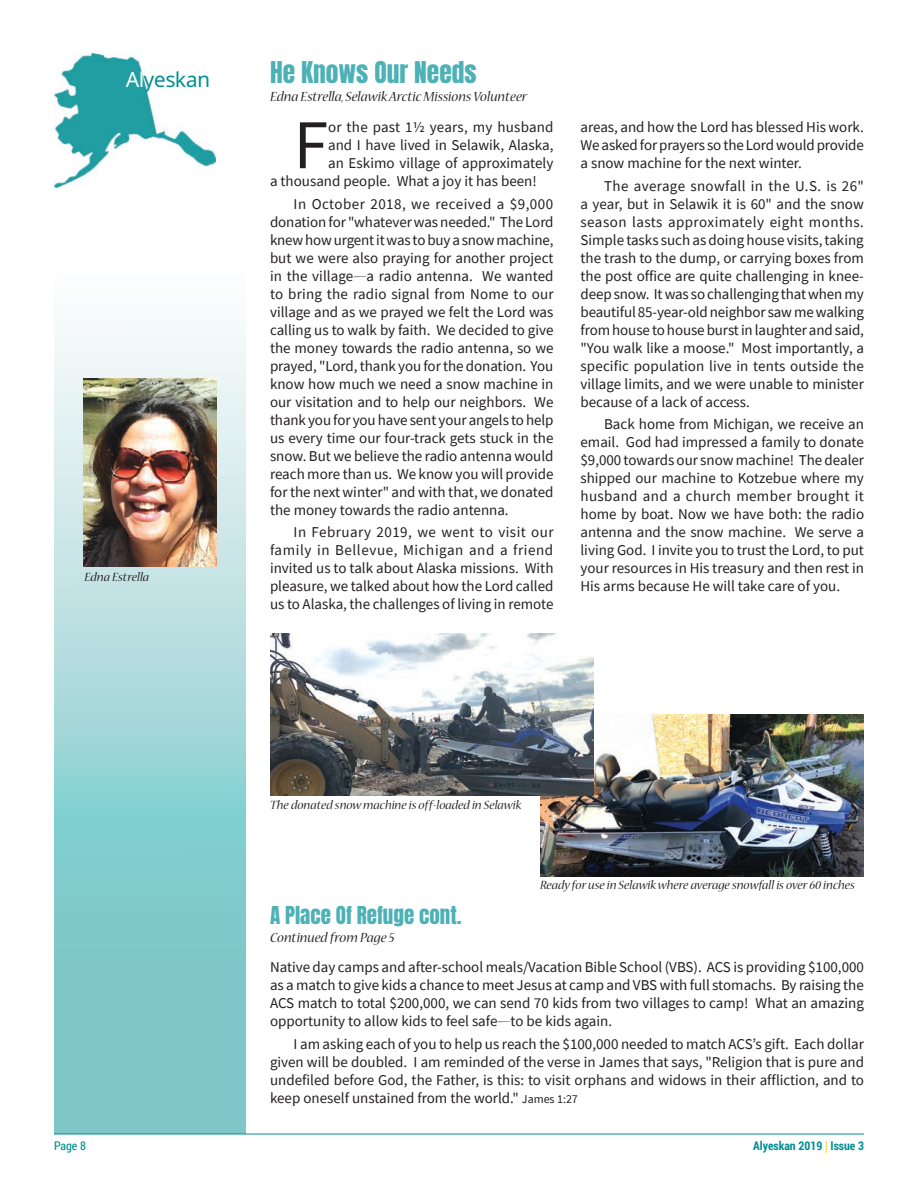
<style>
.page{position:relative;width:918px;height:1188px;background:#fff}
.page>*{position:absolute;margin:0;border:0;box-sizing:border-box;transform-origin:0 0}
.t1{font:69.9px "Source Sans Pro";color:#231f20}
.t2{font:25.5px "Anton";color:#4db1b5}
.t3{font:21px "Anton";color:#4db1b5}
.t4{font:21px "Advent Sans Logo";color:#008e91}
.t5{font:15px/18px "Source Sans Pro";color:#231f20;text-align:justify}
.t6{font:italic 15px "Nueva Std";color:#231f20}
.t7{font:italic 13.5px "Nueva Std";color:#231f20}
.t8{font:700 12px "Roboto Condensed";color:#008e91}
.t9{font:12px "Roboto Condensed";color:#008e91}
.s1{color:#fff}
.s2{font-family:"Nueva Std";font-style:italic}
.s3{font-size:12px}
.s4{font-family:"Myriad Pro";color:#f8dd3e}
</style>
<div class="page">
<hr style="left:54px;top:1134px;width:810px;height:1px;background:#008e91">
<svg style="left:54px;top:332px;width:192px;height:802px;background:#9ed4d6"></svg>
<img style="left:54px;top:54px;width:162px;height:134px">
<img style="left:540px;top:715px;width:324px;height:162px">
<img style="left:270px;top:634px;width:324px;height:162px">
<img style="left:83px;top:378px;width:133px;height:188px">
<h3 class="t4" style="left:126px;top:65px;width:85px"><span class="s1">Al</span>yeskan</h3>
<p class="t7" style="left:85px;top:571px;width:66px">Edna Estrella</p>
<h2 class="t2" style="left:270px;top:59px;width:208px">He Knows Our Needs</h2>
<p class="t6" style="left:270px;top:90px;width:259px">Edna Estrella, Selawik Arctic Missions Volunteer</p>
<h1 class="t1" style="left:294px;top:101px;width:36px">F</h1>
<p class="t5" style="left:328px;top:118px;width:227px">or the past 1½ years, my husband</p>
<p class="t5" style="left:328px;top:136px;width:227px">and I have lived in Selawik, Alaska,</p>
<p class="t5" style="left:328px;top:154px;width:227px">an Eskimo village of approximately</p>
<p class="t5" style="left:270px;top:172px;width:268px">a thousand people. What a joy it has been!</p>
<p class="t5" style="left:270px;top:194px;width:285px;text-indent:24px">In October 2018, we received a $9,000 donation for "whatever was needed." The Lord knew how urgent it was to buy a snow machine, but we were also praying for another project in the village<span class="s2">—</span>a radio antenna. We wanted to bring the radio signal from Nome to our village and as we prayed we felt the Lord was calling us to walk by faith. We decided to give the money towards the radio antenna, so we prayed, "Lord, thank you for the donation. You know how much we need a snow machine in our visitation and to help our neighbors. We thank you for you have sent your angels to help us every time our four-track gets stuck in the snow. But we believe the radio antenna would reach more than us. We know you will provide for the next winter" and with that, we donated the money towards the radio antenna.</p>
<p class="t5" style="left:270px;top:523px;width:285px;text-indent:24px">In February 2019, we went to visit our family in Bellevue, Michigan and a friend invited us to talk about Alaska missions. With pleasure, we talked about how the Lord called us to Alaska, the challenges of living in remote</p>
<p class="t5" style="left:581px;top:118px;width:285px">areas, and how the Lord has blessed His work.<br>We asked for prayers so the Lord would provide a snow machine for the next winter.</p>
<p class="t5" style="left:581px;top:176px;width:285px;text-indent:24px">The average snowfall in the U.S. is 26" a year, but in Selawik it is 60" and the snow season lasts approximately eight months.<br>Simple tasks such as doing house visits, taking the trash to the dump, or carrying boxes from the post office are quite challenging in knee&shy;deep snow. It was so challenging that when my beautiful 85-year-old neighbor saw me walking from house to house burst in laughter and said, "You walk like a moose." Most importantly, a specific population live in tents outside the village limits, and we were unable to minister because of a lack of access.</p>
<p class="t5" style="left:581px;top:415px;width:285px;text-indent:24px">Back home from Michigan, we receive an email. God had impressed a family to donate $9,000 towards our snow machine! The dealer shipped our machine to Kotzebue where my husband and a church member brought it home by boat. Now we have both: the radio antenna and the snow machine. We serve a living God. I invite you to trust the Lord, to put your resources in His treasury and then rest in His arms because He will take care of you.</p>
<p class="t7" style="left:270px;top:799px;width:253px">The donated snow machine is off-loaded in Selawik</p>
<h3 class="t3" style="left:270px;top:905px;width:193px">A Place Of Refuge cont.</h3>
<p class="t6" style="left:270px;top:931px;width:126px">Continued from Page 5</p>
<p class="t7" style="left:540px;top:879px;width:316px">Ready for use in Selawik where average snowfall is over 60 inches</p>
<p class="t5" style="left:270px;top:958px;width:596px">Native day camps and after-school meals/Vacation Bible School (VBS). ACS is providing $100,000 as a match to give kids a chance to meet Jesus at camp and VBS with full stomachs. By raising the ACS match to total $200,000, we can send 70 kids from two villages to camp! What an amazing opportunity to allow kids to feel safe<span class="s2">—</span>to be kids again.</p>
<p class="t5" style="left:270px;top:1034px;width:596px;text-indent:24px">I am asking each of you to help us reach the $100,000 needed to match ACS’s gift. Each dollar given will be doubled. I am reminded of the verse in James that says, "Religion that is pure and undefiled before God, the Father, is this: to visit orphans and widows in their affliction, and to keep oneself unstained from the world." <span class="s3">James 1:27</span></p>
<p class="t9" style="left:54px;top:1137px;width:33px">Page 8</p>
<p class="t8" style="left:753px;top:1137px;width:112px">Alyeskan 2019 <span class="s4">|</span> Issue 3</p>
</div>
